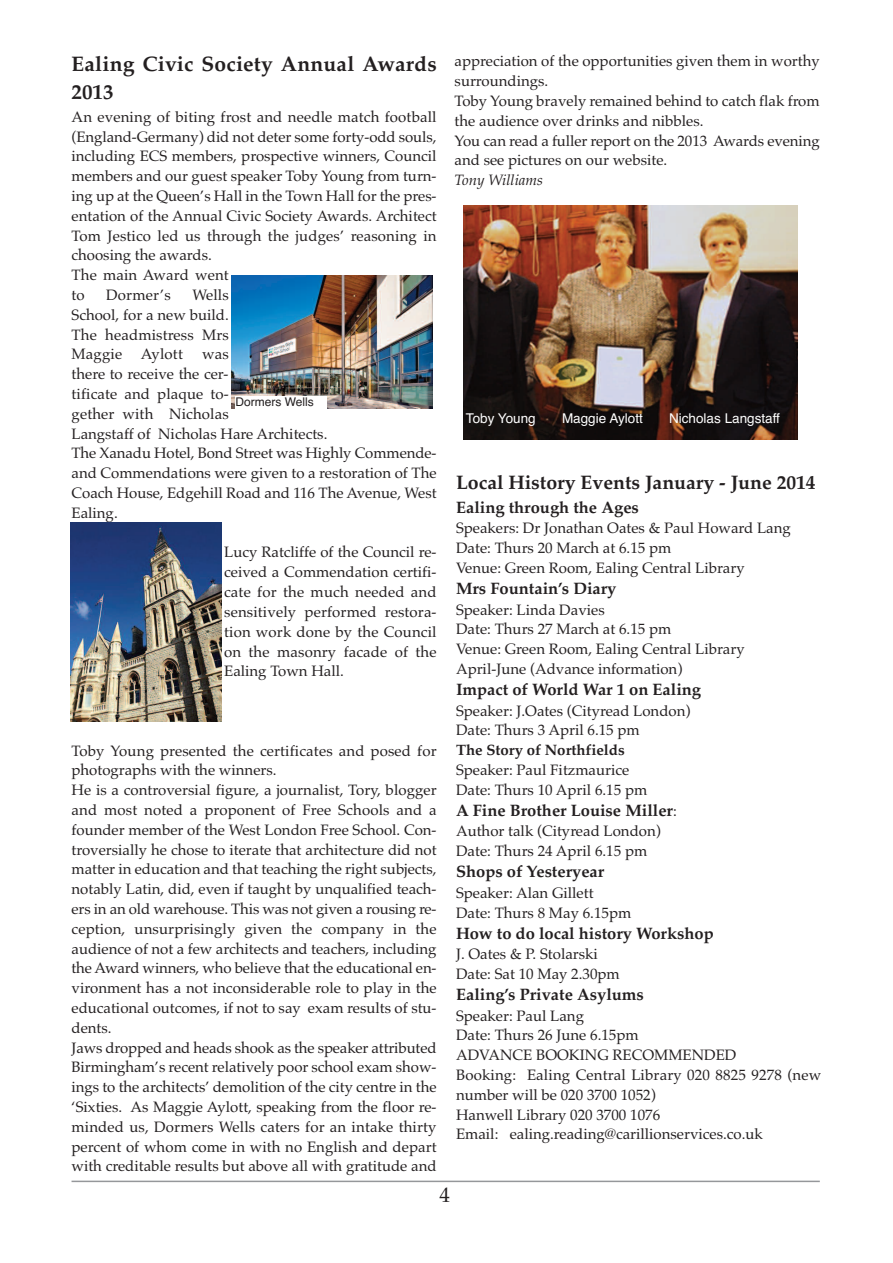
<style>
.page{position:relative;width:893px;height:1263px;background:#fff}
.page>*{position:absolute;margin:0;border:0;box-sizing:border-box;transform-origin:0 0}
.t1{font:700 21px/27.8px "Palatino";letter-spacing:.01em;color:#231f20}
.t2{font:21px "Palatino";color:#231f20}
.t3{font:700 19.5px "Palatino";color:#231f20}
.t4{font:700 16.5px "Palatino";color:#231f20}
.t5{font:15px/19.8px "Palatino";color:#231f20}
.t6{font:700 15px "Palatino";color:#231f20}
.t7{font:italic 15px "Palatino";color:#231f20}
.t8{font:13.5px "Helvetica";color:#fff}
.t9{font:12px "Helvetica";color:#231f20}
.s1{font-weight:400;font-size:15px}
</style>
<div class="page">
<hr style="left:72px;top:1180px;width:748px;height:2px;background:#95979a">
<img style="left:70px;top:522px;width:151px;height:200px">
<img style="left:463px;top:206px;width:335px;height:233px">
<img style="left:232px;top:276px;width:201px;height:133px">
<div style="left:235px;top:397px;width:92px;height:14px;background:#fff"></div>
<h1 class="t1" style="left:72px;top:50px;width:367px">Ealing Civic Society Annual Awards<br>2013</h1>
<p class="t5" style="left:72px;top:107px;width:367px">An evening of biting frost and needle match football (England-Germany) did not deter some forty-odd souls, including ECS members, prospective winners, Council members and our guest speaker Toby Young from turn&shy;ing up at the Queen’s Hall in the Town Hall for the pres&shy;entation of the Annual Civic Society Awards. Architect Tom Jestico led us through the judges’ reasoning in choosing the awards.<br>The main Award went<br>to</p>
<p class="t5" style="left:72px;top:285px;width:159px;text-align:justify;text-indent:121px">Wells School, for a new build.<br>The headmistress Mrs Maggie Aylott</p>
<p class="t5" style="left:106px;top:285px;width:66px">Dormer’s</p>
<p class="t5" style="left:72px;top:344px;width:367px;text-indent:131px">was<br>there to receive the cer-<br>tificate and plaque to-<br>gether with Nicholas<br>Langstaff of Nicholas Hare Architects.<br>The Xanadu Hotel, Bond Street was Highly Commende&shy;and Commendations were given to a restoration of The<br>Coach House, Edgehill Road and 116 The Avenue, West<br>Ealing.</p>
<p class="t5" style="left:224px;top:542px;width:214px;text-align:justify">Lucy Ratcliffe of the Council re&shy;ceived a Commendation certifi&shy;cate for the much needed and sensitively performed restora&shy;tion work done by the Council on the masonry facade of the Ealing Town Hall.</p>
<p class="t9" style="left:235px;top:394px;width:80px">Dormers Wells</p>
<p class="t5" style="left:72px;top:740px;width:367px">Toby Young presented the certificates and posed for photographs with the winners.<br>He is a controversial figure, a journalist, Tory, blogger and most noted a proponent of Free Schools and a founder member of the West London Free School. Con&shy;troversially he chose to iterate that architecture did not matter in education and that teaching the right subjects, notably Latin, did, even if taught by unqualified teach&shy;ers in an old warehouse. This was not given a rousing re&shy;ception, unsurprisingly given the company in the audience of not a few architects and teachers, including the Award winners, who believe that the educational en&shy;vironment has a not inconsiderable role to play in the educational outcomes, if not to say exam results of stu&shy;dents.<br>Jaws dropped and heads shook as the speaker attributed Birmingham’s recent relatively poor school exam show&shy;ings to the architects’ demolition of the city centre in the ‘Sixties. As Maggie Aylott, speaking from the floor re&shy;minded us, Dormers Wells caters for an intake thirty percent of whom come in with no English and depart with creditable results but above all with gratitude and</p>
<p class="t5" style="left:455px;top:51px;width:367px">appreciation of the opportunities given them in worthy surroundings.<br>Toby Young bravely remained behind to catch flak from the audience over drinks and nibbles.<br>You can read a fuller report on the 2013 Awards evening and see pictures on our website.</p>
<p class="t7" style="left:455px;top:171px;width:90px">Tony Williams</p>
<p class="t8" style="left:466px;top:411px;width:71px">Toby Young</p>
<p class="t8" style="left:562px;top:411px;width:82px">Maggie Aylott</p>
<p class="t8" style="left:669px;top:411px;width:112px">Nicholas Langstaff</p>
<h2 class="t3" style="left:456px;top:471px;width:361px">Local History Events January - June 2014</h2>
<p class="t4" style="left:456px;top:497px;width:184px">Ealing through the Ages</p>
<p class="t5" style="left:456px;top:518px;width:336px">Speakers: Dr Jonathan Oates &amp; Paul Howard Lang<br>Date: Thurs 20 March at 6.15 pm<br>Venue: Green Room, Ealing Central Library</p>
<p class="t4" style="left:456px;top:579px;width:162px">Mrs Fountain’s Diary</p>
<p class="t5" style="left:456px;top:599px;width:290px">Speaker: Linda Davies<br>Date: Thurs 27 March at 6.15 pm<br>Venue: Green Room, Ealing Central Library<br>April-June (Advance information)</p>
<p class="t4" style="left:456px;top:680px;width:247px">Impact of World War 1 on Ealing</p>
<p class="t5" style="left:456px;top:700px;width:236px">Speaker: J.Oates (Cityread London)<br>Date: Thurs 3 April 6.15 pm</p>
<p class="t6" style="left:456px;top:741px;width:170px">The Story of Northfields</p>
<p class="t5" style="left:456px;top:760px;width:193px">Speaker: Paul Fitzmaurice<br>Date: Thurs 10 April 6.15 pm</p>
<p class="t4" style="left:456px;top:800px;width:222px">A Fine Brother Louise Miller<span class="s1">:</span></p>
<p class="t5" style="left:456px;top:821px;width:206px">Author talk (Cityread London)<br>Date: Thurs 24 April 6.15 pm</p>
<p class="t4" style="left:456px;top:862px;width:150px">Shops of Yesteryear</p>
<p class="t5" style="left:456px;top:883px;width:177px">Speaker: Alan Gillett<br>Date: Thurs 8 May 6.15pm</p>
<p class="t4" style="left:456px;top:923px;width:259px">How to do local history Workshop</p>
<p class="t5" style="left:456px;top:944px;width:165px">J. Oates &amp; P. Stolarski<br>Date: Sat 10 May 2.30pm</p>
<p class="t4" style="left:456px;top:984px;width:189px">Ealing’s Private Asylums</p>
<p class="t5" style="left:456px;top:1005px;width:367px">Speaker: Paul Lang<br>Date: Thurs 26 June 6.15pm<br>ADVANCE BOOKING RECOMMENDED<br>Booking: Ealing Central Library 020 8825 9278 (new number will be 020 3700 1052)<br>Hanwell Library 020 3700 1076<br>Email: ealing.reading@carillionservices.co.uk</p>
<h1 class="t2" style="left:439px;top:1183px;width:12px">4</h1>
</div>
